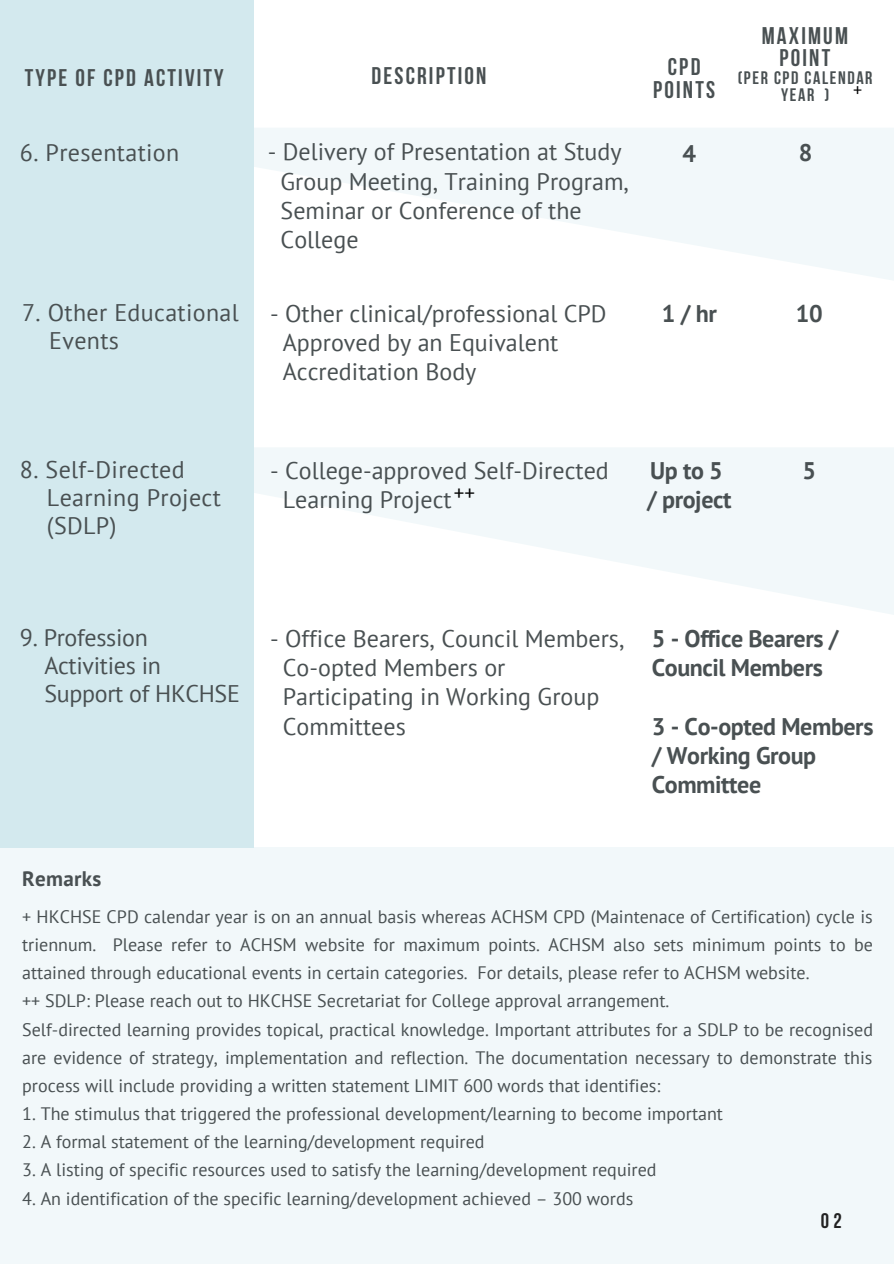
<style>
.page{position:relative;width:894px;height:1264px;background:#fff}
.page>*{position:absolute;margin:0;border:0;box-sizing:border-box;transform-origin:0 0}
.t1{font:24px "PT Sans";color:#495052}
.t2{font:700 24px/29.2px "PT Sans";letter-spacing:-.015em;color:#495052}
.t3{font:700 24px "Bebas Neue";letter-spacing:.09em;color:#495052}
.t4{font:700 21px "PT Sans";letter-spacing:.015em;color:#495052}
.t5{font:700 21px "Bebas Neue";color:#222}
.t6{font:21px "PT Sans";color:#000}
.t7{font:18px/28.2px "PT Sans";color:#495052;text-align:justify}
.t8{font:700 18px/17px "Bebas Neue";letter-spacing:.09em;color:#495052;text-align:center}
.t9{font:18px "PT Sans";color:#000}
</style>
<div class="page">
<svg style="left:253px;top:128px;width:640px;height:156px;fill:#f2f8fa"></svg>
<svg style="left:253px;top:447px;width:640px;height:168px;fill:#f2f8fa"></svg>
<div style="left:0;top:846px;width:893px;height:417px;background:#f2f8fa"></div>
<div style="left:0;top:0;width:253px;height:847px;background:#d3e9ee"></div>
<p class="t3" style="left:25px;top:68px;width:200px">TYPE OF CPD ACTIVITY</p>
<p class="t3" style="left:371px;top:66px;width:116px">DESCRIPTION</p>
<p class="t1" style="left:20px;top:137px;width:161px">6. Presentation</p>
<p class="t1" style="left:268px;top:136px;width:355px">- Delivery of Presentation at Study</p>
<p class="t1" style="left:280px;top:165px;width:350px">Group Meeting, Training Program,</p>
<p class="t1" style="left:280px;top:194px;width:302px">Seminar or Conference of the</p>
<p class="t1" style="left:280px;top:224px;width:79px">College</p>
<p class="t3" style="left:667px;top:57px;width:34px">CPD</p>
<p class="t3" style="left:653px;top:80px;width:63px">POINTS</p>
<p class="t3" style="left:761px;top:25px;width:88px">MAXIMUM</p>
<p class="t3" style="left:779px;top:48px;width:52px">POINT</p>
<p class="t8" style="left:737px;top:71px;width:136px">(PER CPD CALENDAR<br>YEAR )</p>
<p class="t9" style="left:852px;top:77px;width:11px">+</p>
<p class="t2" style="left:682px;top:138px;width:15px">4</p>
<p class="t2" style="left:798px;top:137px;width:15px">8</p>
<p class="t1" style="left:22px;top:297px;width:218px">7. Other Educational</p>
<p class="t2" style="left:661px;top:298px;width:57px">1/hr</p>
<p class="t2" style="left:795px;top:299px;width:28px">10</p>
<p class="t1" style="left:49px;top:325px;width:71px">Events</p>
<p class="t1" style="left:270px;top:297px;width:338px">- Other clinical/professional CPD</p>
<p class="t1" style="left:283px;top:326px;width:277px">Approved by an Equivalent</p>
<p class="t1" style="left:283px;top:356px;width:195px">Accreditation Body</p>
<p class="t1" style="left:20px;top:453px;width:166px">8. Self-Directed</p>
<p class="t1" style="left:47px;top:482px;width:175px">Learning Project</p>
<p class="t1" style="left:47px;top:510px;width:71px">(SDLP)</p>
<p class="t1" style="left:270px;top:454px;width:340px">- College-approved Self-Directed</p>
<p class="t1" style="left:283px;top:483px;width:170px">Learning Project</p>
<p class="t6" style="left:453px;top:479px;width:23px">++</p>
<p class="t2" style="left:650px;top:455px;width:74px">Up to 5</p>
<p class="t2" style="left:647px;top:484px;width:86px">/ project</p>
<p class="t2" style="left:802px;top:455px;width:15px">5</p>
<p class="t1" style="left:20px;top:621px;width:129px">9. Profession</p>
<p class="t1" style="left:44px;top:650px;width:118px">Activities in</p>
<p class="t1" style="left:44px;top:678px;width:197px">Support of HKCHSE</p>
<p class="t1" style="left:270px;top:622px;width:356px">- Office Bearers, Council Members,</p>
<p class="t1" style="left:283px;top:651px;width:224px">Co-opted Members or</p>
<p class="t1" style="left:283px;top:681px;width:318px">Participating in Working Group</p>
<p class="t1" style="left:283px;top:710px;width:124px">Committees</p>
<p class="t2" style="left:651px;top:623px;width:188px">5 - Office Bearers /<br>Council Members</p>
<p class="t2" style="left:651px;top:711px;width:223px">3 - Co-opted Members / Working Group<br>Committee</p>
<p class="t4" style="left:22px;top:864px;width:80px">Remarks</p>
<p class="t7" style="left:22px;top:902px;width:852px">+ HKCHSE CPD calendar year is on an annual basis whereas ACHSM CPD (Maintenace of Certification) cycle is triennum. Please refer to ACHSM website for maximum points. ACHSM also sets minimum points to be attained through educational events in certain categories. For details, please refer to ACHSM website.</p>
<p class="t7" style="left:22px;top:986px;width:648px">++ SDLP: Please reach out to HKCHSE Secretariat for College approval arrangement.</p>
<p class="t7" style="left:22px;top:1014px;width:852px">Self-directed learning provides topical, practical knowledge. Important attributes for a SDLP to be recognised are evidence of strategy, implementation and reflection. The documentation necessary to demonstrate this process will include providing a written statement LIMIT 600 words that identifies:</p>
<p class="t7" style="left:22px;top:1099px;width:702px">1. The stimulus that triggered the professional development/learning to become important</p>
<p class="t7" style="left:22px;top:1127px;width:463px">2. A formal statement of the learning/development required</p>
<p class="t7" style="left:22px;top:1155px;width:635px">3. A listing of specific resources used to satisfy the learning/development required</p>
<p class="t7" style="left:22px;top:1183px;width:612px">4. An identification of the specific learning/development achieved – 300 words</p>
<p class="t5" style="left:820px;top:1212px;width:22px">02</p>
</div>
